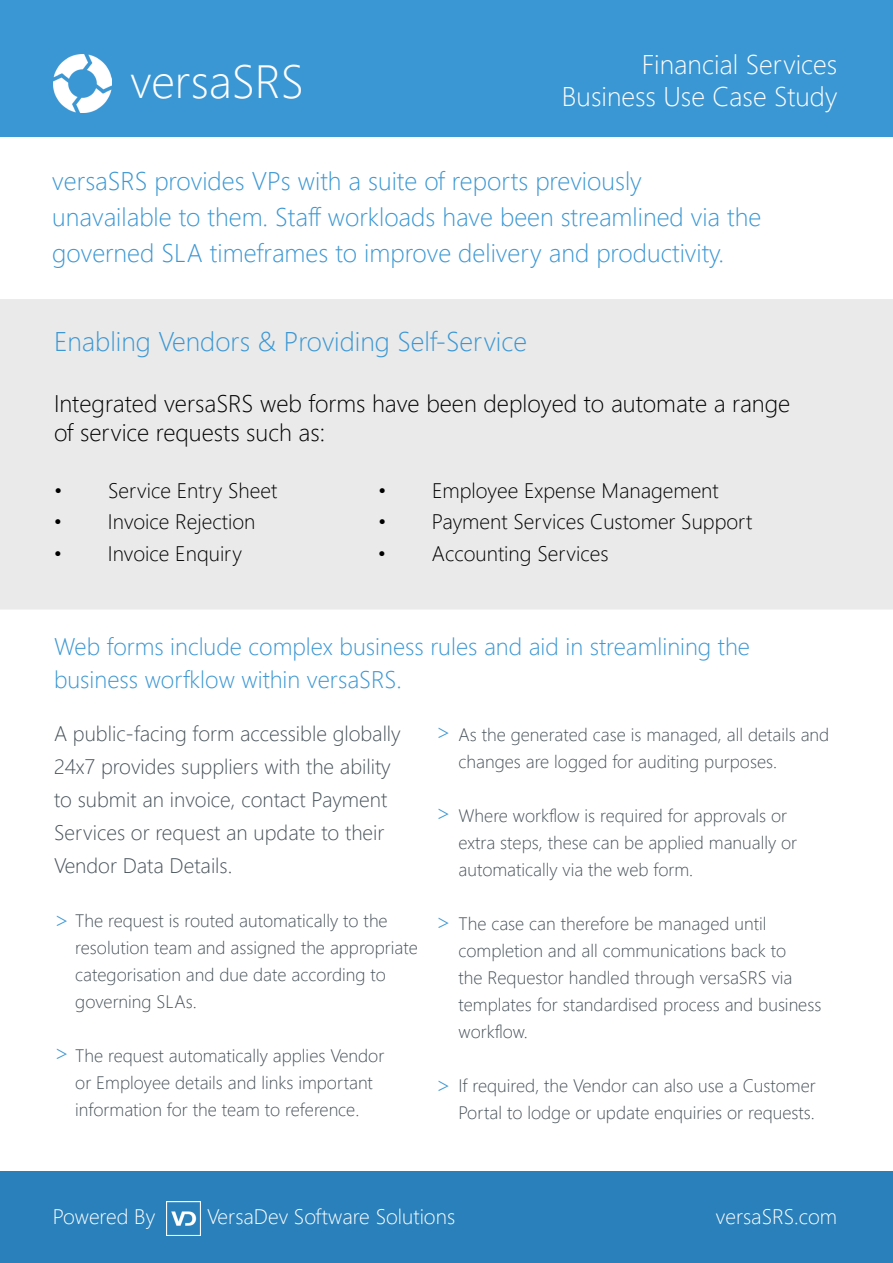
<style>
.page{position:relative;width:893px;height:1263px;background:#fff}
.page>*{position:absolute;margin:0;border:0;box-sizing:border-box;transform-origin:0 0}
.t1{font:300 46.5px "Segoe UI";color:#fff}
.t2{font:300 27px/32.4px "Segoe UI";color:#fff;text-align:right}
.t3{font:300 27px "Segoe UI";color:#3b97d3}
.t4{font:300 25.5px/36px "Segoe UI";color:#3b97d3}
.t5{font:300 24px/33px "Segoe UI";color:#3b97d3}
.t6{font:300 24px/28.8px "Segoe UI";color:#000}
.t7{font:300 21px/33px "Segoe UI";color:#48535b}
.t8{font:300 21px "Segoe UI";color:#000}
.t9{font:300 21px "Segoe UI";color:#fff}
.t10{font:300 18px/27px "Segoe UI";color:#48535b}
</style>
<div class="page">
<div style="left:0;top:1171px;width:893px;height:92px;background:#2980ba"></div>
<div style="left:0;top:0;width:893px;height:136px;background:#3b97d3"></div>
<img style="left:54px;top:55px;width:58px;height:58px">
<img style="left:167px;top:1201px;width:34px;height:34px">
<div style="left:0;top:299px;width:893px;height:310px;background:#eaeaea"></div>
<h1 class="t1" style="left:130px;top:44px;width:175px">versaSRS</h1>
<h2 class="t2" style="left:562px;top:47px;width:277px">Financial Services<br>Business Use Case Study</h2>
<h3 class="t4" style="left:52px;top:161px;width:710px">versaSRS provides VPs with a suite of reports previously unavailable to them. Staff workloads have been streamlined via the governed SLA timeframes to improve delivery and productivity.</h3>
<h2 class="t3" style="left:54px;top:320px;width:475px">Enabling Vendors &amp; Providing Self-Service</h2>
<h3 class="t6" style="left:54px;top:388px;width:738px">Integrated versaSRS web forms have been deployed to automate a range of service requests such as:</h3>
<p class="t8" style="left:54px;top:473px;width:225px">• Service Entry Sheet</p>
<p class="t8" style="left:378px;top:473px;width:342px">• Employee Expense Management</p>
<p class="t8" style="left:54px;top:505px;width:203px">• Invoice Rejection</p>
<p class="t8" style="left:378px;top:505px;width:376px">• Payment Services Customer Support</p>
<p class="t8" style="left:54px;top:536px;width:190px">• Invoice Enquiry</p>
<p class="t8" style="left:378px;top:536px;width:232px">• Accounting Services</p>
<h3 class="t5" style="left:54px;top:629px;width:697px">Web forms include complex business rules and aid in streamlining the business worfklow within versaSRS.</h3>
<p class="t7" style="left:54px;top:716px;width:348px">A public-facing form accessible globally 24x7 provides suppliers with the ability to submit an invoice, contact Payment Services or request an update to their Vendor Data Details.</p>
<h3 class="t5" style="left:54px;top:902px;width:17px">&gt;</h3>
<h3 class="t5" style="left:54px;top:1035px;width:17px">&gt;</h3>
<p class="t10" style="left:75px;top:907px;width:344px">The request is routed automatically to the resolution team and assigned the appropriate categorisation and due date according to governing SLAs.</p>
<p class="t10" style="left:75px;top:1042px;width:311px">The request automatically applies Vendor or Employee details and links important information for the team to reference.</p>
<h3 class="t5" style="left:436px;top:714px;width:17px">&gt;</h3>
<h3 class="t5" style="left:436px;top:794px;width:17px">&gt;</h3>
<h3 class="t5" style="left:436px;top:904px;width:17px">&gt;</h3>
<p class="t10" style="left:458px;top:720px;width:372px">As the generated case is managed, all details and changes are logged for auditing purposes.</p>
<p class="t10" style="left:458px;top:801px;width:340px">Where workflow is required for approvals or extra steps, these can be applied manually or automatically via the web form.</p>
<p class="t10" style="left:458px;top:909px;width:364px">The case can therefore be managed until completion and all communications back to<br>the Requestor handled through versaSRS via templates for standardised process and business workflow.</p>
<h3 class="t5" style="left:436px;top:1067px;width:17px">&gt;</h3>
<p class="t10" style="left:458px;top:1071px;width:359px">If required, the Vendor can also use a Customer<br>Portal to lodge or update enquiries or requests.</p>
<p class="t9" style="left:53px;top:1199px;width:104px">Powered By</p>
<p class="t9" style="left:207px;top:1199px;width:250px">VersaDev Software Solutions</p>
<p class="t9" style="left:716px;top:1199px;width:123px">versaSRS.com</p>
</div>
